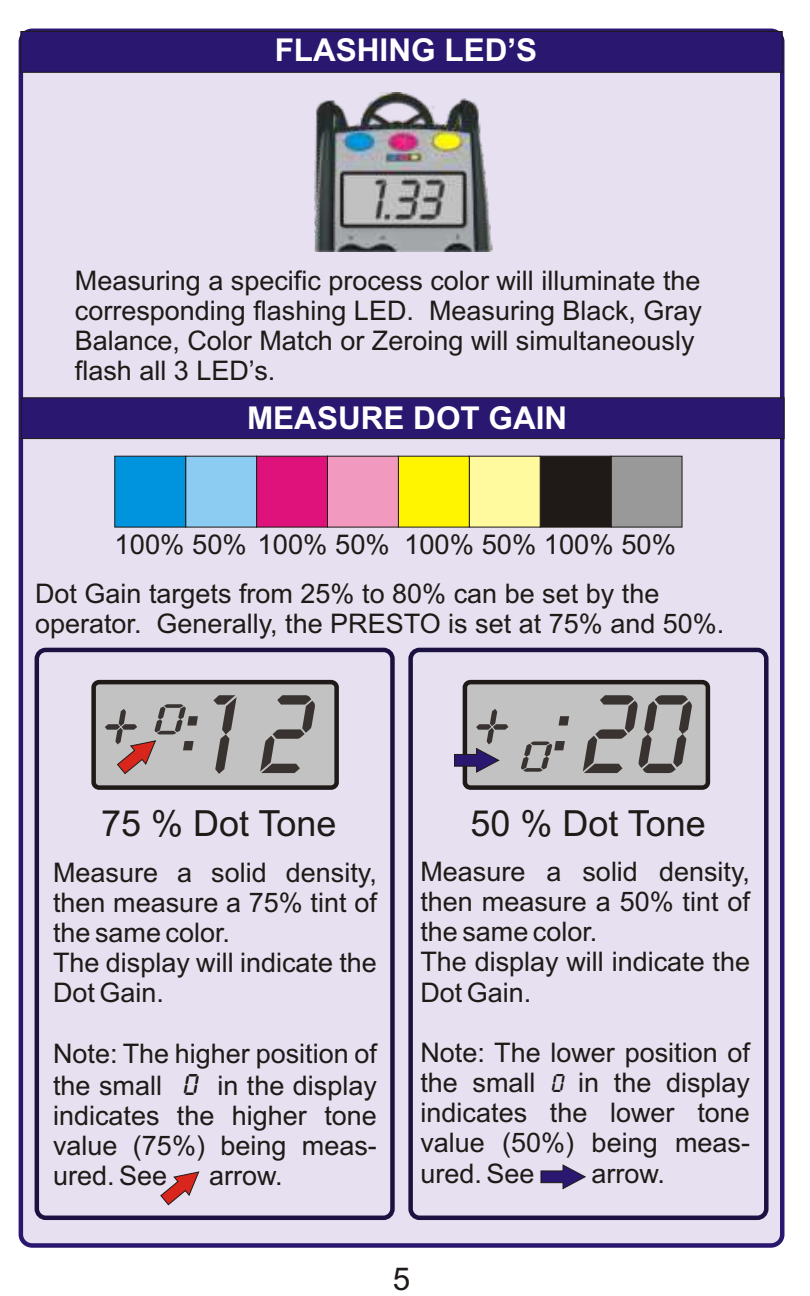
<style>
.page{position:relative;width:810px;height:1296px;background:#fff}
.page>*{position:absolute;margin:0;border:0;box-sizing:border-box;transform-origin:0 0}
.t1{font:116.77px "Lcd D";color:#383330}
.t2{font:68.17px "Lcd D";color:#383330}
.t3{font:36px "Arial";color:#1f1a17}
.t4{font:700 31.5px "Arial";color:#fff}
.t5{font:31.5px "Arial";color:#1f1a17}
.t6{font:27.45px "Arial";color:#1f1a17}
.t7{font:27px/30.2px "Arial";color:#1f1a17}
.s1{font-family:"Lcd D";font-size:31.5px}
.s2{font-family:"Lcd D"}
</style>
<div class="page">
<div style="left:19px;top:29px;width:765px;height:1219px;background:#e6e0f0;border:4px solid #291770;border-radius:11px"></div>
<div style="left:91px;top:680px;width:248px;height:110px;background:#c2c2c2;border:4px solid #1f1a17;border-radius:5px"></div>
<svg style="left:21px;top:397px;width:764px;height:42px;background:#29186c"></svg>
<svg style="left:20px;top:31px;width:763px;height:42px;background:#29176b"></svg>
<svg style="left:114px;top:456px;width:569px;height:72px;background:#9d9186"></svg>
<div style="left:463px;top:680px;width:247px;height:110px;background:#c2c2c2;border:4px solid #1f1a17;border-radius:5px"></div>
<div style="left:408px;top:648px;width:361px;height:572px;border:4px solid #1c1242;border-radius:9px"></div>
<div style="left:35px;top:648px;width:360px;height:572px;border:4px solid #1c1242;border-radius:9px"></div>
<svg style="left:540px;top:1164px;width:46px;height:25px"></svg>
<svg style="left:160px;top:1171px;width:39px;height:34px"></svg>
<img style="left:314px;top:93px;width:179px;height:159px">
<svg style="left:117px;top:740px;width:39px;height:34px"></svg>
<svg style="left:454px;top:748px;width:46px;height:25px"></svg>
<p class="t4" style="left:275px;top:38px;width:264px">FLASHING LED’S</p>
<p class="t7" style="left:75px;top:268px;width:629px">Measuring a specific process color will illuminate the corresponding flashing LED. Measuring Black, Gray Balance, Color Match or Zeroing will simultaneously flash all 3 LED’s.</p>
<p class="t4" style="left:247px;top:406px;width:322px">MEASURE DOT GAIN</p>
<p class="t6" style="left:115px;top:534px;width:563px">100% 50% 100% 50% 100% 50% 100% 50%</p>
<p class="t7" style="left:35px;top:580px;width:691px">Dot Gain targets from 25% to 80% can be set by the operator. Generally, the PRESTO is set at 75% and 50%.</p>
<h1 class="t1" style="left:175px;top:664px;width:134px">:12</h1>
<h2 class="t2" style="left:101px;top:686px;width:83px">+ <sup>0</sup></h2>
<h1 class="t1" style="left:547px;top:664px;width:141px">:20</h1>
<h2 class="t2" style="left:472px;top:686px;width:78px">+ <sub>0</sub></h2>
<h3 class="t3" style="left:101px;top:810px;width:237px">75 % Dot Tone</h3>
<h3 class="t3" style="left:470px;top:810px;width:237px">50 % Dot Tone</h3>
<p class="t7" style="left:420px;top:859px;width:331px">Measure a solid density, then measure a 50% tint of the same color.<br>The display will indicate the<br>Dot Gain.</p>
<p class="t7" style="left:53px;top:860px;width:325px">Measure a solid density, then measure a 75% tint of the same color.<br>The display will indicate the<br>Dot Gain.</p>
<p class="t7" style="left:53px;top:1040px;width:325px;text-align:justify">Note: The higher position of the small <span class="s1">0</span> in the display indicates the higher tone value (75%) being meas&shy;ured. See</p>
<p class="t7" style="left:209px;top:1163px;width:75px">arrow.</p>
<p class="t7" style="left:420px;top:1040px;width:331px;text-align:justify">Note: The lower position of the small <span class="s2">0</span> in the display indicates the lower tone value (50%) being meas&shy;ured. See</p>
<p class="t7" style="left:591px;top:1160px;width:75px">arrow.</p>
<p class="t5" style="left:393px;top:1267px;width:19px">5</p>
</div>
